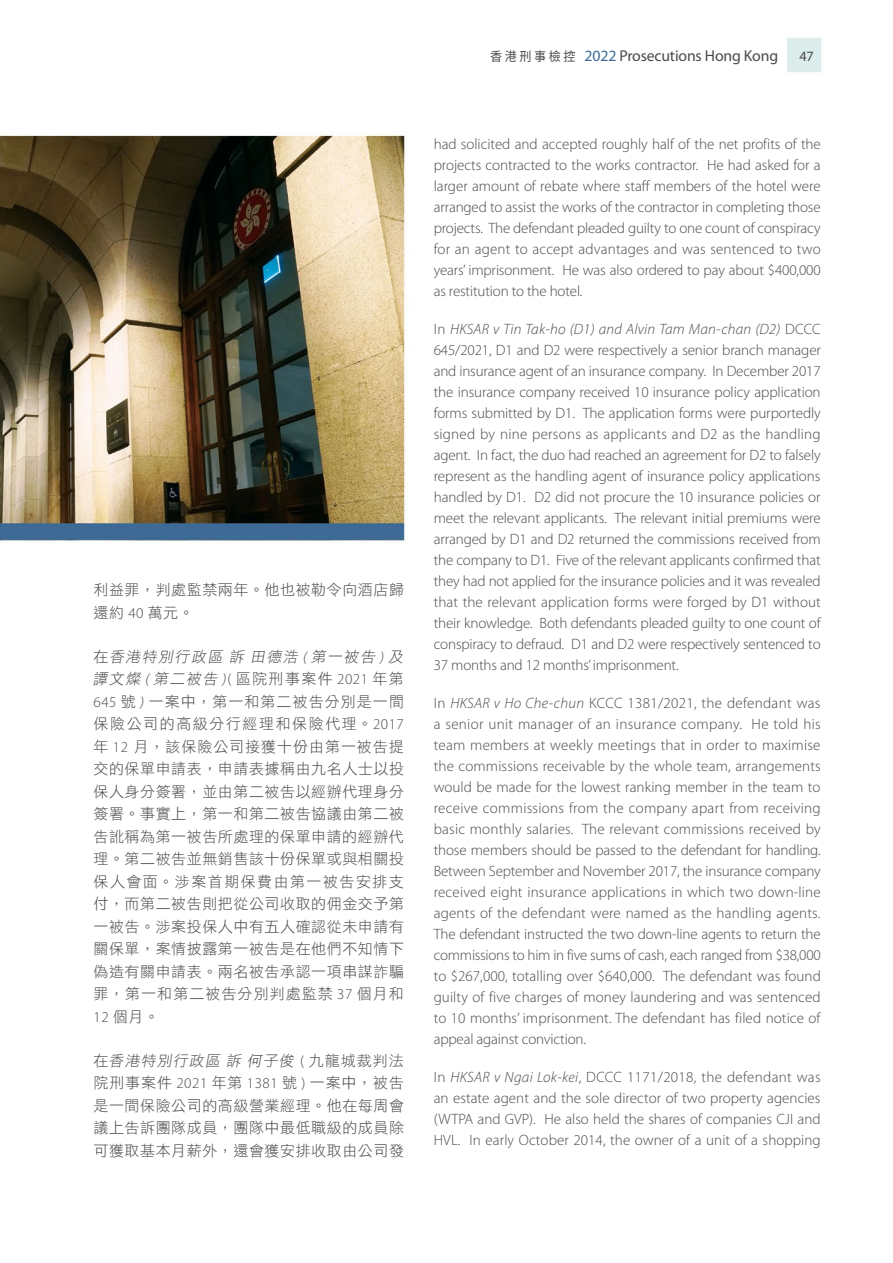
<style>
.page{position:relative;width:893px;height:1263px;background:#fff}
.page>*{position:absolute;margin:0;border:0;box-sizing:border-box;transform-origin:0 0}
.t1{font:15.75px "Myriad Pro";letter-spacing:-.01em;color:#4c4948}
.t2{font:300 15px/21px "Myriad Pro";letter-spacing:-.01em;color:#4c4948;text-align:justify}
.t3{font:15px/22.5px "DF Li Hei HK W3";letter-spacing:.035em;color:#4c4948}
.t4{font:14.25px "Myriad Pro";color:#4c4948}
.s1{font-family:"Noto Sans TC";font-size:12.75px}
.s2{color:#3b6b96}
.s3{font-family:"Myriad Pro";font-weight:300}
.s4{font-style:italic}
.s5{font-family:"Myriad Pro";font-weight:300;font-style:italic}
</style>
<div class="page">
<img style="left:0;top:37px;width:822px;height:504px">
<p class="t1" style="left:490px;top:47px;width:290px"><span class="s1">香港刑事檢控</span> <span class="s2">2022</span> Prosecutions Hong Kong</p>
<p class="t4" style="left:799px;top:48px;width:16px">47</p>
<p class="t3" style="left:94px;top:579px;width:312px">利益罪，判處監禁兩年。他也被勒令向酒店歸還約 <span class="s3">40</span> 萬元。</p>
<p class="t3" style="left:93px;top:645px;width:315px">在<span class="s4">香港特別行政區訴田德浩</span> <span class="s5">(</span> <span class="s4">第一被告</span> <span class="s5">)</span> <span class="s4">及譚文燦</span><span class="s5">(</span><span class="s4">第二被告</span><span class="s5">)</span><span class="s3">(</span> 區院刑事案件 <span class="s3">2021</span> 年第<br><span class="s3">645</span> 號 <span class="s5">)</span>一案中，第一和第二被告分別是一間保險公司的高級分行經理和保險代理。<span class="s3">2017</span>年 <span class="s3">12</span> 月，該保險公司接獲十份由第一被告提交的保單申請表，申請表據稱由九名人士以投保人身分簽署，並由第二被告以經辦代理身分簽署。事實上，第一和第二被告協議由第二被告訛稱為第一被告所處理的保單申請的經辦代理。第二被告並無銷售該十份保單或與相關投保人會面。涉案首期保費由第一被告安排支付，而第二被告則把從公司收取的佣金交予第一被告。涉案投保人中有五人確認從未申請有關保單，案情披露第一被告是在他們不知情下偽造有關申請表。兩名被告承認一項串謀詐騙罪，第一和第二被告分別判處監禁 <span class="s3">37</span> 個月和<br><span class="s3">12</span> 個月。</p>
<p class="t3" style="left:94px;top:1049px;width:312px;text-align:justify">在<span class="s4">香港特別行政區訴何子俊</span> <span class="s3">(</span> 九龍城裁判法院刑事案件 <span class="s3">2021</span> 年第 <span class="s3">1381</span> 號 <span class="s3">)</span> 一案中，被告是一間保險公司的高級營業經理。他在每周會議上告訴團隊成員，團隊中最低職級的成員除可獲取基本月薪外，還會獲安排收取由公司發</p>
<p class="t2" style="left:434px;top:133px;width:389px">had solicited and accepted roughly half of the net profits of the projects contracted to the works contractor. He had asked for a larger amount of rebate where staff members of the hotel were arranged to assist the works of the contractor in completing those projects. The defendant pleaded guilty to one count of conspiracy for an agent to accept advantages and was sentenced to two years’ imprisonment. He was also ordered to pay about $400,000 as restitution to the hotel.</p>
<p class="t2" style="left:434px;top:318px;width:389px">In <span class="s4">HKSAR v Tin Tak-ho (D1) and Alvin Tam Man-chan (D2)</span> DCCC 645/2021, D1 and D2 were respectively a senior branch manager and insurance agent of an insurance company. In December 2017 the insurance company received 10 insurance policy application forms submitted by D1. The application forms were purportedly signed by nine persons as applicants and D2 as the handling agent. In fact, the duo had reached an agreement for D2 to falsely represent as the handling agent of insurance policy applications handled by D1. D2 did not procure the 10 insurance policies or meet the relevant applicants. The relevant initial premiums were arranged by D1 and D2 returned the commissions received from the company to D1. Five of the relevant applicants confirmed that they had not applied for the insurance policies and it was revealed that the relevant application forms were forged by D1 without their knowledge. Both defendants pleaded guilty to one count of conspiracy to defraud. D1 and D2 were respectively sentenced to 37 months and 12 months’ imprisonment.</p>
<p class="t2" style="left:434px;top:692px;width:389px">In <span class="s4">HKSAR v Ho Che-chun</span> KCCC 1381/2021, the defendant was a senior unit manager of an insurance company. He told his team members at weekly meetings that in order to maximise the commissions receivable by the whole team, arrangements would be made for the lowest ranking member in the team to receive commissions from the company apart from receiving basic monthly salaries. The relevant commissions received by those members should be passed to the defendant for handling.<br>Between September and November 2017, the insurance company received eight insurance applications in which two down-line agents of the defendant were named as the handling agents.<br>The defendant instructed the two down-line agents to return the commissions to him in five sums of cash, each ranged from $38,000 to $267,000, totalling over $640,000. The defendant was found guilty of five charges of money laundering and was sentenced to 10 months’ imprisonment. The defendant has filed notice of appeal against conviction.</p>
<p class="t2" style="left:434px;top:1066px;width:389px">In <span class="s4">HKSAR v Ngai Lok-kei</span>, DCCC 1171/2018, the defendant was an estate agent and the sole director of two property agencies (WTPA and GVP). He also held the shares of companies CJI and HVL. In early October 2014, the owner of a unit of a shopping</p>
</div>
